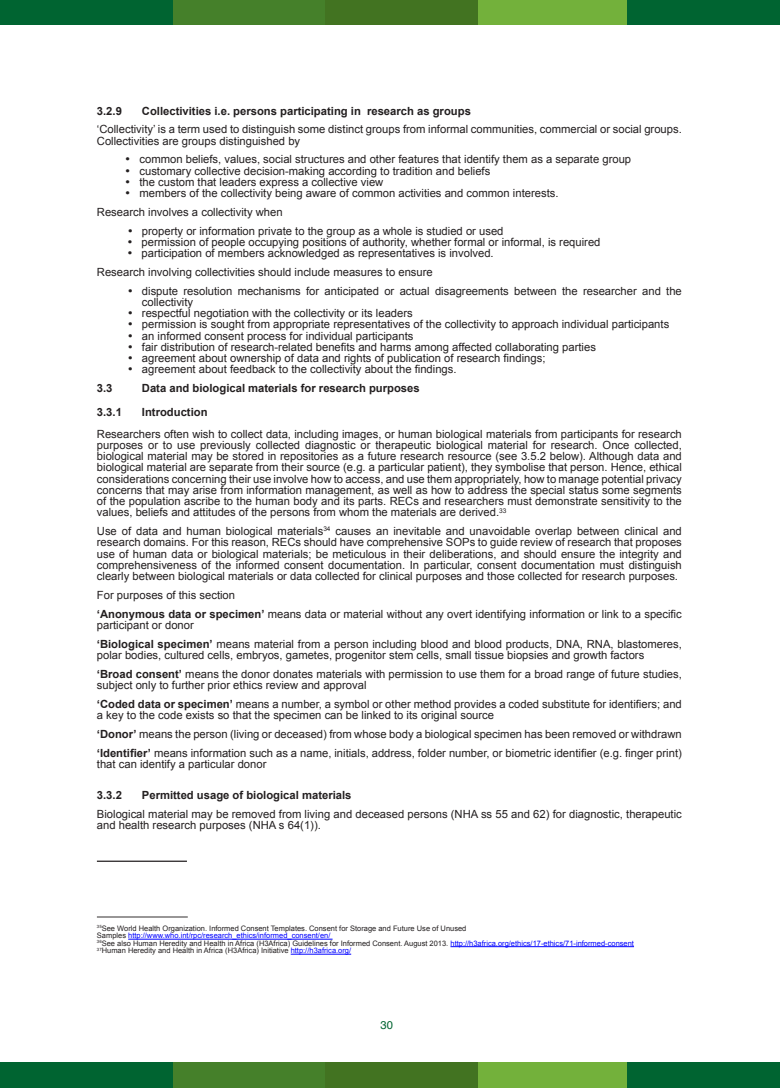
<style>
.page{position:relative;width:780px;height:1088px;background:#fff}
.page>*{position:absolute;margin:0;border:0;box-sizing:border-box;transform-origin:0 0}
.t1{font:11.25px/11.2px "Arial";color:#231f20}
.Heading_2{font:700 11.25px "Arial";color:#231f20}
.Heading_3{font:700 11.25px "Arial";color:#231f20}
.t2{font:11.25px "Helvetica";color:#006431}
.t3{font:7.5px "Arial";color:#231f20}
.t4{font:7.5px "Arial";color:#00f}
.s1{font-weight:700}
.s2{color:#231f20}
.s3{color:#00f}
</style>
<div class="page">
<div style="left:0;top:0;width:779px;height:25px;background:#006431"></div>
<div style="left:475px;top:0;width:152px;height:25px;background:#73b13b"></div>
<div style="left:173px;top:0;width:153px;height:25px;background:#45802a"></div>
<div style="left:326px;top:0;width:152px;height:25px;background:#427321"></div>
<div style="left:0;top:1062px;width:779px;height:26px;background:#006431"></div>
<div style="left:475px;top:1062px;width:152px;height:26px;background:#73b13b"></div>
<div style="left:173px;top:1062px;width:153px;height:26px;background:#45802a"></div>
<div style="left:326px;top:1062px;width:152px;height:26px;background:#427321"></div>
<hr style="left:97px;top:860px;width:90px;height:2px;background:#231f20">
<hr style="left:128px;top:939px;width:204px;height:1px;background:#00f">
<hr style="left:450px;top:946px;width:184px;height:1px;background:#00f">
<hr style="left:291px;top:954px;width:60px;height:1px;background:#00f">
<hr style="left:97px;top:916px;width:91px;height:1px;background:#231f20">
<p class="Heading_2" style="left:97px;top:103px;width:27px">3.2.9</p>
<p class="Heading_2" style="left:142px;top:103px;width:330px">Collectivities i.e. persons participating in research as groups</p>
<p class="t1" style="left:97px;top:124px;width:586px">‘Collectivity’ is a term used to distinguish some distinct groups from informal communities, commercial or social groups.<br>Collectivities are groups distinguished by</p>
<p class="t1" style="left:125px;top:154px;width:507px">• common beliefs, values, social structures and other features that identify them as a separate group</p>
<p class="t1" style="left:125px;top:165px;width:366px">• customary collective decision-making according to tradition and beliefs</p>
<p class="t1" style="left:125px;top:176px;width:260px">• the custom that leaders express a collective view</p>
<p class="t1" style="left:125px;top:188px;width:435px">• members of the collectivity being aware of common activities and common interests.</p>
<p class="t1" style="left:97px;top:206px;width:187px">Research involves a collectivity when</p>
<p class="t1" style="left:128px;top:225px;width:377px">• property or information private to the group as a whole is studied or used</p>
<p class="t1" style="left:127px;top:236px;width:474px">• permission of people occupying positions of authority, whether formal or informal, is required</p>
<p class="t1" style="left:127px;top:248px;width:368px">• participation of members acknowledged as representatives is involved.</p>
<p class="t1" style="left:97px;top:266px;width:337px">Research involving collectivities should include measures to ensure</p>
<p class="t1" style="left:142px;top:285px;width:541px;text-indent:-14px">• dispute resolution mechanisms for anticipated or actual disagreements between the researcher and the collectivity</p>
<p class="t1" style="left:128px;top:308px;width:286px">• respectful negotiation with the collectivity or its leaders</p>
<p class="t1" style="left:128px;top:319px;width:543px">• permission is sought from appropriate representatives of the collectivity to approach individual participants</p>
<p class="t1" style="left:128px;top:330px;width:287px">• an informed consent process for individual participants</p>
<p class="t1" style="left:128px;top:341px;width:469px">• fair distribution of research-related benefits and harms among affected collaborating parties</p>
<p class="t1" style="left:128px;top:353px;width:419px">• agreement about ownership of data and rights of publication of research findings;</p>
<p class="t1" style="left:128px;top:364px;width:330px">• agreement about feedback to the collectivity about the findings.</p>
<p class="Heading_2" style="left:97px;top:381px;width:17px">3.3</p>
<p class="Heading_2" style="left:142px;top:381px;width:279px">Data and biological materials for research purposes</p>
<p class="Heading_2" style="left:97px;top:404px;width:27px">3.3.1</p>
<p class="Heading_2" style="left:142px;top:404px;width:67px">Introduction</p>
<p class="t1" style="left:97px;top:428px;width:586px;text-align:justify">Researchers often wish to collect data, including images, or human biological materials from participants for research purposes or to use previously collected diagnostic or therapeutic biological material for research. Once collected, biological material may be stored in repositories as a future research resource (see 3.5.2 below). Although data and biological material are separate from their source (e.g. a particular patient), they symbolise that person. Hence, ethical considerations concerning their use involve how to access, and use them appropriately, how to manage potential privacy concerns that may arise from information management, as well as how to address the special status some segments of the population ascribe to the human body and its parts. RECs and researchers must demonstrate sensitivity to the values, beliefs and attitudes of the persons from whom the materials are derived.<sup>33</sup></p>
<p class="t1" style="left:97px;top:526px;width:586px;text-align:justify">Use of data and human biological materials<sup>34</sup> causes an inevitable and unavoidable overlap between clinical and research domains. For this reason, RECs should have comprehensive SOPs to guide review of research that proposes use of human data or biological materials; be meticulous in their deliberations, and should ensure the integrity and comprehensiveness of the informed consent documentation. In particular, consent documentation must distinguish clearly between biological materials or data collected for clinical purposes and those collected for research purposes.</p>
<p class="t1" style="left:97px;top:589px;width:140px">For purposes of this section</p>
<p class="t1" style="left:97px;top:608px;width:586px"><span class="s1">‘Anonymous data or specimen’</span> means data or material without any overt identifying information or link to a specific participant or donor</p>
<p class="t1" style="left:97px;top:638px;width:586px"><span class="s1">‘Biological specimen’</span> means material from a person including blood and blood products, DNA, RNA, blastomeres, polar bodies, cultured cells, embryos, gametes, progenitor stem cells, small tissue biopsies and growth factors</p>
<p class="t1" style="left:97px;top:668px;width:586px"><span class="s1">‘Broad consent’</span> means the donor donates materials with permission to use them for a broad range of future studies, subject only to further prior ethics review and approval</p>
<p class="t1" style="left:97px;top:698px;width:586px"><span class="s1">‘Coded data or specimen’</span> means a number, a symbol or other method provides a coded substitute for identifiers; and a key to the code exists so that the specimen can be linked to its original source</p>
<p class="t1" style="left:97px;top:728px;width:586px"><span class="s1">‘Donor’</span> means the person (living or deceased) from whose body a biological specimen has been removed or withdrawn</p>
<p class="t1" style="left:97px;top:747px;width:586px"><span class="s1">‘Identifier’</span> means information such as a name, initials, address, folder number, or biometric identifier (e.g. finger print) that can identify a particular donor</p>
<p class="Heading_3" style="left:97px;top:788px;width:27px">3.3.2</p>
<p class="Heading_3" style="left:142px;top:788px;width:211px">Permitted usage of biological materials</p>
<p class="t1" style="left:97px;top:808px;width:586px">Biological material may be removed from living and deceased persons (NHA ss 55 and 62) for diagnostic, therapeutic and health research purposes (NHA s 64(1)).</p>
<p class="t3" style="left:97px;top:923px;width:371px"><sup>35</sup>See World Health Organization. Informed Consent Templates. Consent for Storage and Future Use of Unused</p>
<p class="t4" style="left:97px;top:931px;width:235px"><span class="s2">Samples</span> http://www.who.int/rpc/research_ethics/informed_consent/en/</p>
<p class="t3" style="left:97px;top:938px;width:538px"><sup>36</sup>See also Human Heredity and Health in Africa (H3Africa) Guidelines for Informed Consent. August 2013. <span class="s3">http://h3africa.org/ethics/17-ethics/71-informed-consent</span></p>
<p class="t3" style="left:97px;top:946px;width:256px"><sup>37</sup>Human Heredity and Health in Africa (H3Africa) Initiative <span class="s3">http://h3africa.org/</span></p>
<p class="t2" style="left:380px;top:1016px;width:14px">30</p>
</div>
